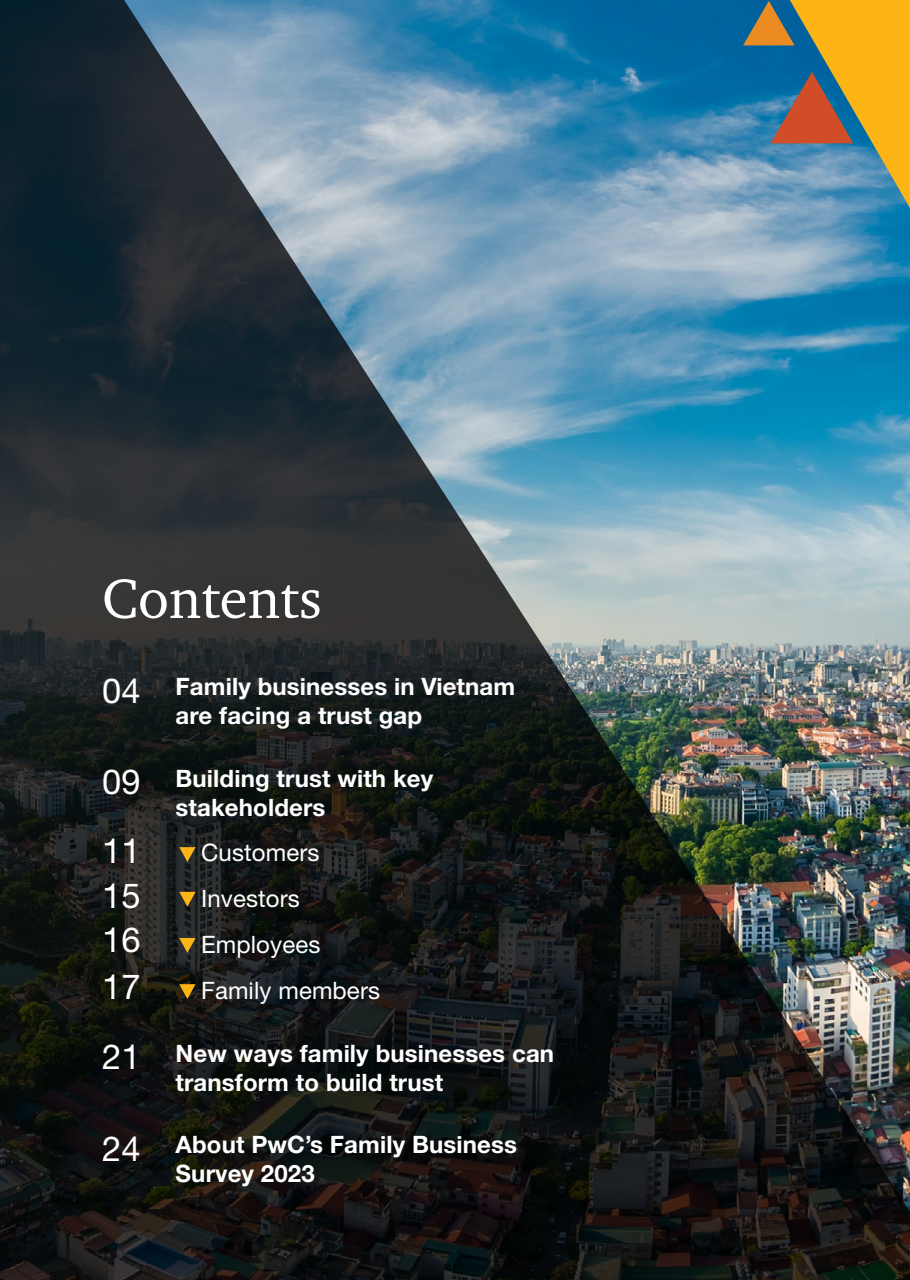
<style>
.page{position:relative;width:910px;height:1280px;background:#fff}
.page>*{position:absolute;margin:0;border:0;box-sizing:border-box;transform-origin:0 0}
.t1{font:57px "Charter ITC Pro";color:#fff}
.t2{font:34.5px/45.5px "SVN Helvetica Neue";letter-spacing:.005em;color:#fff}
.t3{font:700 24px/28.8px "SVN Helvetica Neue";letter-spacing:.005em;color:#fff}
.t4{font:24px/45.8px "SVN Helvetica Neue";letter-spacing:.005em;color:#fff}
</style>
<div class="page">
<img style="left:0;top:0;width:910px;height:1280px">
<svg style="left:743px;top:0;width:167px;height:208px;background:#919067"></svg>
<svg style="left:179px;top:847px;width:17px;height:15px"></svg>
<svg style="left:179px;top:892px;width:17px;height:15px"></svg>
<svg style="left:179px;top:938px;width:17px;height:15px"></svg>
<svg style="left:179px;top:984px;width:17px;height:15px"></svg>
<h1 class="t1" style="left:102px;top:563px;width:221px">Contents</h1>
<h2 class="t2" style="left:102px;top:664px;width:40px">04</h2>
<p class="t3" style="left:176px;top:670px;width:341px">Family businesses in Vietnam are facing a trust gap</p>
<h2 class="t2" style="left:102px;top:743px;width:40px;line-height:69.6px">09<br>11</h2>
<h2 class="t2" style="left:102px;top:869px;width:40px;text-align:justify">15<br>16<br>17</h2>
<p class="t3" style="left:176px;top:761px;width:259px">Building trust with key stakeholders</p>
<p class="t4" style="left:201px;top:827px;width:180px">Customers<br>Investors<br>Employees<br>Family members</p>
<h2 class="t2" style="left:102px;top:1031px;width:40px">21</h2>
<p class="t3" style="left:176px;top:1036px;width:380px">New ways family businesses can transform to build trust</p>
<h2 class="t2" style="left:102px;top:1122px;width:40px">24</h2>
<p class="t3" style="left:176px;top:1128px;width:343px">About PwC’s Family Business<br>Survey 2023</p>
</div>
